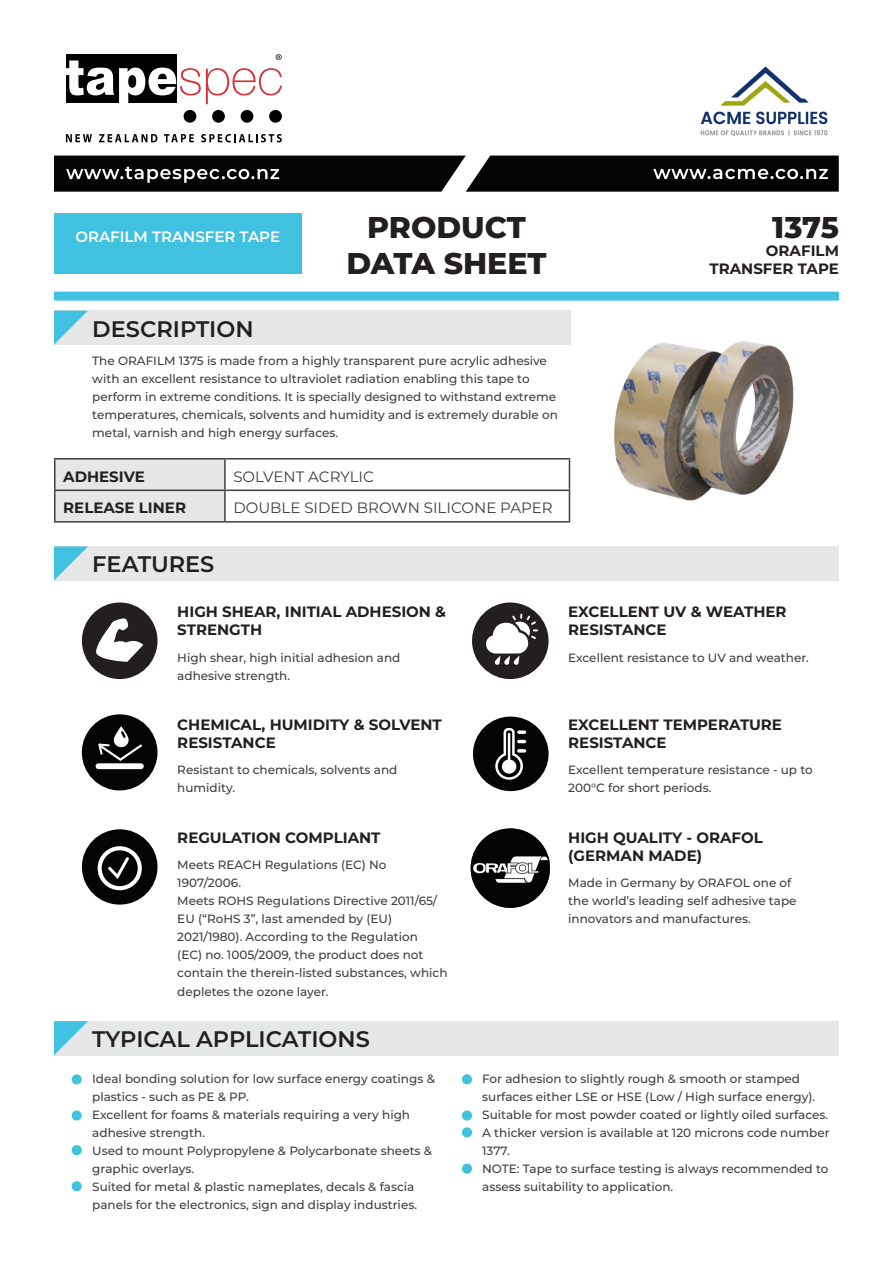
<style>
.page{position:relative;width:893px;height:1263px;background:#fff}
.page>*{position:absolute;margin:0;border:0;box-sizing:border-box;transform-origin:0 0}
.t1{font:800 30px "Montserrat";color:#231f20}
.t2{font:600 22.5px "Montserrat";color:#231f20}
.t3{font:700 15px/18px "Montserrat";color:#231f20}
.Body_Copy{font:15px "Montserrat";color:#3e3e3f}
.t4{font:600 15px "Montserrat";color:#fff}
.t5{font:500 12px/18px "Montserrat";color:#3e3e3f}
</style>
<div class="page">
<img style="left:614px;top:341px;width:180px;height:160px">
<div style="left:54px;top:292px;width:785px;height:9px;background:#41c1e0"></div>
<div style="left:56px;top:459px;width:168px;height:62px;background:#e6e7e9"></div>
<hr style="left:54px;top:458px;width:172px;height:1px;background:#3e3e3f">
<hr style="left:54px;top:459px;width:2px;height:31px;background:#3e3e3f">
<hr style="left:224px;top:459px;width:2px;height:31px;background:#3e3e3f">
<hr style="left:54px;top:490px;width:172px;height:1px;background:#3e3e3f">
<hr style="left:54px;top:491px;width:2px;height:30px;background:#3e3e3f">
<hr style="left:224px;top:491px;width:2px;height:30px;background:#3e3e3f">
<hr style="left:54px;top:521px;width:172px;height:2px;background:#3e3e3f">
<hr style="left:226px;top:458px;width:344px;height:1px;background:#3e3e3f">
<hr style="left:569px;top:459px;width:1px;height:31px;background:#3e3e3f">
<hr style="left:226px;top:490px;width:344px;height:1px;background:#3e3e3f">
<hr style="left:569px;top:491px;width:1px;height:30px;background:#3e3e3f">
<hr style="left:226px;top:521px;width:344px;height:2px;background:#3e3e3f">
<div style="left:54px;top:311px;width:516px;height:34px;background:#e6e7e9"></div>
<svg style="left:54px;top:311px;width:34px;height:34px"></svg>
<div style="left:54px;top:1021px;width:785px;height:34px;background:#e6e7e9"></div>
<svg style="left:54px;top:1021px;width:34px;height:34px"></svg>
<div style="left:72px;top:1074px;width:10px;height:10px;background:#41c1e0;border-radius:50%"></div>
<div style="left:72px;top:1110px;width:10px;height:10px;background:#41c1e0;border-radius:50%"></div>
<div style="left:72px;top:1145px;width:10px;height:10px;background:#41c1e0;border-radius:50%"></div>
<div style="left:72px;top:1181px;width:10px;height:10px;background:#41c1e0;border-radius:50%"></div>
<div style="left:462px;top:1074px;width:10px;height:10px;background:#41c1e0;border-radius:50%"></div>
<div style="left:462px;top:1110px;width:10px;height:10px;background:#41c1e0;border-radius:50%"></div>
<div style="left:462px;top:1127px;width:10px;height:10px;background:#41c1e0;border-radius:50%"></div>
<div style="left:462px;top:1163px;width:10px;height:11px;background:#41c1e0;border-radius:50%"></div>
<div style="left:54px;top:546px;width:785px;height:34px;background:#e6e7e9"></div>
<svg style="left:54px;top:546px;width:34px;height:34px"></svg>
<div style="left:54px;top:213px;width:247px;height:61px;background:#41c1e0"></div>
<div style="left:82px;top:602px;width:76px;height:77px;background:#231f20;border-radius:50%"></div>
<svg style="left:96px;top:618px;width:47px;height:44px"></svg>
<div style="left:82px;top:714px;width:76px;height:76px;background:#040503;border-radius:50%"></div>
<div style="left:96px;top:763px;width:48px;height:6px;background:#fff;border-radius:3px"></div>
<svg style="left:98px;top:726px;width:44px;height:35px"></svg>
<div style="left:82px;top:829px;width:76px;height:75px;background:#040503;border-radius:50%"></div>
<svg style="left:98px;top:846px;width:44px;height:44px"></svg>
<div style="left:473px;top:716px;width:76px;height:75px;background:#040503;border-radius:50%"></div>
<svg style="left:495px;top:728px;width:31px;height:52px"></svg>
<div style="left:472px;top:602px;width:77px;height:77px;background:#231f20;border-radius:50%"></div>
<svg style="left:486px;top:614px;width:52px;height:51px"></svg>
<img style="left:471px;top:828px;width:78px;height:80px">
<svg style="left:54px;top:156px;width:785px;height:36px;background:#1d1d1c"></svg>
<div style="left:184px;top:110px;width:12px;height:13px;background:#000001;border-radius:50%"></div>
<div style="left:212px;top:110px;width:13px;height:13px;background:#000001;border-radius:50%"></div>
<div style="left:241px;top:110px;width:12px;height:13px;background:#000001;border-radius:50%"></div>
<div style="left:269px;top:110px;width:13px;height:13px;background:#000001;border-radius:50%"></div>
<svg style="left:66px;top:134px;width:26px;height:8px"></svg>
<svg style="left:99px;top:134px;width:58px;height:8px"></svg>
<svg style="left:164px;top:134px;width:30px;height:8px"></svg>
<svg style="left:201px;top:134px;width:81px;height:8px"></svg>
<svg style="left:66px;top:54px;width:216px;height:51px"></svg>
<img style="left:700px;top:66px;width:128px;height:70px">
<p class="t4" style="left:75px;top:226px;width:206px">ORAFILM TRANSFER TAPE</p>
<p class="t1" style="left:367px;top:206px;width:160px">PRODUCT</p>
<p class="t1" style="left:346px;top:242px;width:202px">DATA SHEET</p>
<p class="t1" style="left:772px;top:206px;width:68px">1375</p>
<p class="t3" style="left:766px;top:241px;width:75px">ORAFILM</p>
<p class="t3" style="left:709px;top:259px;width:131px">TRANSFER TAPE</p>
<p class="t2" style="left:92px;top:313px;width:163px">DESCRIPTION</p>
<p class="t5" style="left:92px;top:351px;width:467px">The ORAFILM 1375 is made from a highly transparent pure acrylic adhesive with an excellent resistance to ultraviolet radiation enabling this tape to perform in extreme conditions. It is specially designed to withstand extreme temperatures, chemicals, solvents and humidity and is extremely durable on metal, varnish and high energy surfaces.</p>
<p class="t3" style="left:63px;top:467px;width:83px">ADHESIVE</p>
<p class="Body_Copy" style="left:233px;top:466px;width:142px">SOLVENT ACRYLIC</p>
<p class="t3" style="left:63px;top:498px;width:124px">RELEASE LINER</p>
<p class="Body_Copy" style="left:233px;top:498px;width:321px">DOUBLE SIDED BROWN SILICONE PAPER</p>
<p class="t2" style="left:92px;top:548px;width:124px">FEATURES</p>
<p class="t3" style="left:177px;top:602px;width:270px">HIGH SHEAR, INITIAL ADHESION &amp;<br>STRENGTH</p>
<p class="t5" style="left:177px;top:648px;width:225px">High shear, high initial adhesion and adhesive strength.</p>
<p class="t3" style="left:177px;top:715px;width:266px">CHEMICAL, HUMIDITY &amp; SOLVENT<br>RESISTANCE</p>
<p class="t5" style="left:177px;top:761px;width:222px">Resistant to chemicals, solvents and humidity.</p>
<p class="t3" style="left:177px;top:828px;width:205px">REGULATION COMPLIANT</p>
<p class="t5" style="left:177px;top:856px;width:272px">Meets REACH Regulations (EC) No 1907/2006.<br>Meets ROHS Regulations Directive 2011/65/ EU (“RoHS 3”, last amended by (EU)<br>2021/1980). According to the Regulation<br>(EC) no. 1005/2009, the product does not contain the therein-listed substances, which depletes the ozone layer.</p>
<p class="t2" style="left:92px;top:1023px;width:279px">TYPICAL APPLICATIONS</p>
<p class="t3" style="left:568px;top:602px;width:220px">EXCELLENT UV &amp; WEATHER<br>RESISTANCE</p>
<p class="t5" style="left:568px;top:648px;width:242px">Excellent resistance to UV and weather.</p>
<p class="t3" style="left:568px;top:715px;width:215px">EXCELLENT TEMPERATURE<br>RESISTANCE</p>
<p class="t5" style="left:568px;top:761px;width:246px">Excellent temperature resistance - up to<br>200°C for short periods.</p>
<p class="t3" style="left:568px;top:828px;width:196px">HIGH QUALITY - ORAFOL (GERMAN MADE)</p>
<p class="t5" style="left:568px;top:874px;width:230px">Made in Germany by ORAFOL one of the world’s leading self adhesive tape innovators and manufactures.</p>
<p class="t5" style="left:92px;top:1069px;width:344px">Ideal bonding solution for low surface energy coatings &amp; plastics - such as PE &amp; PP.</p>
<p class="t5" style="left:92px;top:1105px;width:319px">Excellent for foams &amp; materials requiring a very high adhesive strength.</p>
<p class="t5" style="left:92px;top:1141px;width:341px">Used to mount Polypropylene &amp; Polycarbonate sheets &amp; graphic overlays.</p>
<p class="t5" style="left:92px;top:1177px;width:326px">Suited for metal &amp; plastic nameplates, decals &amp; fascia panels for the electronics, sign and display industries.</p>
<p class="t5" style="left:482px;top:1069px;width:334px">For adhesion to slightly rough &amp; smooth or stamped surfaces either LSE or HSE (Low / High surface energy).</p>
<p class="t5" style="left:482px;top:1105px;width:347px">Suitable for most powder coated or lightly oiled surfaces.</p>
<p class="t5" style="left:482px;top:1123px;width:349px">A thicker version is available at 120 microns code number<br>1377.</p>
<p class="t5" style="left:482px;top:1159px;width:348px">NOTE: Tape to surface testing is always recommended to assess suitability to application.</p>
</div>
